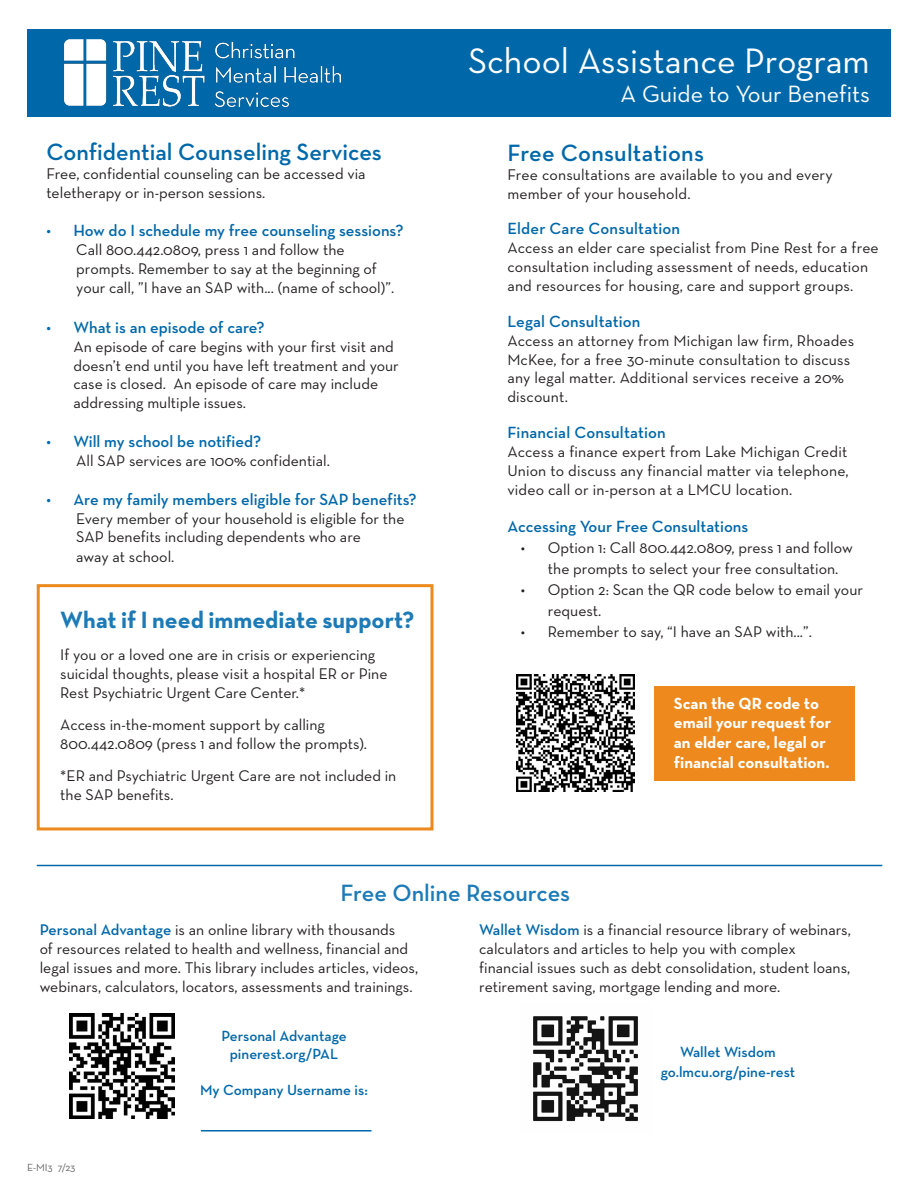
<style>
.page{position:relative;width:918px;height:1188px;background:#fff}
.page>*{position:absolute;margin:0;border:0;box-sizing:border-box;transform-origin:0 0}
.t1{font:36px "Neutra Text";color:#fff}
.sub{font:600 24px "Neutra Text";color:#0068a9}
.body{font:700 24px "Neutra Text";color:#1c7bb7}
.t2{font:24px "Neutra Text";color:#fff}
.body-2{font:600 24px "Neutra Text";letter-spacing:-.005em;color:#1c7bb7}
.sub-2{font:600 16.5px "Neutra Text";color:#0068a9}
.body-3{font:700 16.5px/19.8px "Neutra Text";color:#fff}
.sub-3{font:15.75px/18.9px "Neutra Text";color:#231f20}
.body-4{font:15.75px/18.9px "Neutra Text";color:#231f20}
.body-5{font:600 15px "Neutra Text";color:#0068a9}
.t3{font:10.5px "Neutra Text";color:#636366}
.s1{font-weight:600;color:#0068a9}
</style>
<div class="page">
<div style="left:654px;top:686px;width:201px;height:94px;background:#ed891d"></div>
<img style="left:533px;top:1016px;width:105px;height:106px">
<div style="left:27px;top:29px;width:864px;height:88px;background:#0068a9"></div>
<img style="left:517px;top:674px;width:118px;height:118px">
<img style="left:69px;top:1013px;width:105px;height:105px">
<div style="left:37px;top:584px;width:397px;height:246px;border:3px solid #ed891d"></div>
<hr style="left:201px;top:1130px;width:171px;height:2px;background:#0068a9">
<hr style="left:37px;top:865px;width:845px;height:1px;background:#0068a9">
<img style="left:64px;top:39px;width:276px;height:68px">
<p class="sub" style="left:46px;top:137px;width:337px">Confidential Counseling Services</p>
<p class="sub-3" style="left:46px;top:164px;width:321px">Free, confidential counseling can be accessed via</p>
<p class="sub-3" style="left:46px;top:183px;width:220px">teletherapy or in-person sessions.</p>
<p class="sub-2" style="left:46px;top:221px;width:359px">• How do I schedule my free counseling sessions?</p>
<p class="sub-3" style="left:76px;top:240px;width:319px">Call 800.442.0809, press 1 and follow the prompts. Remember to say at the beginning of your call, ”I have an SAP with... (name of school)”.</p>
<p class="sub-2" style="left:46px;top:317px;width:220px">• What is an episode of care?</p>
<p class="sub-3" style="left:73px;top:337px;width:327px">An episode of care begins with your first visit and doesn’t end until you have left treatment and your case is closed. An episode of care may include addressing multiple issues.</p>
<p class="sub-2" style="left:46px;top:431px;width:216px">• Will my school be notified?</p>
<p class="sub-3" style="left:76px;top:451px;width:255px">All SAP services are 100% confidential.</p>
<p class="sub-2" style="left:46px;top:489px;width:372px">• Are my family members eligible for SAP benefits?</p>
<p class="sub-3" style="left:76px;top:508px;width:330px">Every member of your household is eligible for the</p>
<p class="sub-3" style="left:76px;top:527px;width:286px">SAP benefits including dependents who are</p>
<p class="sub-3" style="left:76px;top:547px;width:100px">away at school.</p>
<p class="body" style="left:60px;top:604px;width:356px">What if I need immediate support?</p>
<p class="body-4" style="left:60px;top:645px;width:329px">If you or a loved one are in crisis or experiencing suicidal thoughts, please visit a hospital ER or Pine<br>Rest Psychiatric Urgent Care Center.*</p>
<p class="body-4" style="left:60px;top:715px;width:308px">Access in-the-moment support by calling<br>800.442.0809 (press 1 and follow the prompts).</p>
<p class="body-4" style="left:60px;top:766px;width:338px">*ER and Psychiatric Urgent Care are not included in the SAP benefits.</p>
<p class="t1" style="left:468px;top:39px;width:403px">School Assistance Program</p>
<p class="t2" style="left:621px;top:79px;width:251px">A Guide to Your Benefits</p>
<p class="sub" style="left:507px;top:138px;width:198px">Free Consultations</p>
<p class="sub-3" style="left:507px;top:165px;width:327px">Free consultations are available to you and every member of your household.</p>
<p class="sub-2" style="left:507px;top:219px;width:174px">Elder Care Consultation</p>
<p class="sub-3" style="left:507px;top:238px;width:373px">Access an elder care specialist from Pine Rest for a free consultation including assessment of needs, education and resources for housing, care and support groups.</p>
<p class="sub-2" style="left:507px;top:311px;width:135px">Legal Consultation</p>
<p class="sub-3" style="left:507px;top:331px;width:348px">Access an attorney from Michigan law firm, Rhoades<br>McKee, for a free 30-minute consultation to discuss</p>
<p class="sub-3" style="left:507px;top:368px;width:338px">any legal matter. Additional services receive a 20% discount.</p>
<p class="sub-2" style="left:507px;top:422px;width:160px">Financial Consultation</p>
<p class="sub-3" style="left:507px;top:442px;width:343px;text-align:justify">Access a finance expert from Lake Michigan Credit Union to discuss any financial matter via telephone, video call or in-person at a LMCU location.</p>
<p class="sub-2" style="left:507px;top:516px;width:242px">Accessing Your Free Consultations</p>
<p class="sub-3" style="left:548px;top:537px;width:306px;line-height:21px;text-indent:-27px">• Option 1: Call 800.442.0809, press 1 and follow the prompts to select your free consultation.</p>
<p class="sub-3" style="left:548px;top:579px;width:317px;line-height:21px;text-indent:-27px">• Option 2: Scan the QR code below to email your request.</p>
<p class="sub-3" style="left:521px;top:622px;width:292px">• Remember to say, “I have an SAP with...”.</p>
<p class="body-3" style="left:674px;top:693px;width:159px">Scan the QR code to email your request for an elder care, legal or financial consultation.</p>
<p class="body-2" style="left:340px;top:878px;width:231px">Free Online Resources</p>
<p class="sub-3" style="left:40px;top:920px;width:380px"><span class="s1">Personal Advantage</span> is an online library with thousands<br>of resources related to health and wellness, financial and legal issues and more. This library includes articles, videos, webinars, calculators, locators, assessments and trainings.</p>
<p class="sub-3" style="left:479px;top:920px;width:373px"><span class="s1">Wallet Wisdom</span> is a financial resource library of webinars, calculators and articles to help you with complex financial issues such as debt consolidation, student loans, retirement saving, mortgage lending and more.</p>
<p class="t3" style="left:27px;top:1161px;width:50px">E-MI3 7/23</p>
<p class="body-5" style="left:221px;top:1027px;width:127px">Personal Advantage</p>
<p class="body-5" style="left:230px;top:1045px;width:110px">pinerest.org/PAL</p>
<p class="body-5" style="left:200px;top:1081px;width:169px">My Company Username is:</p>
<p class="body-5" style="left:680px;top:1043px;width:97px">Wallet Wisdom</p>
<p class="body-5" style="left:661px;top:1063px;width:136px">go.lmcu.org/pine-rest</p>
</div>
